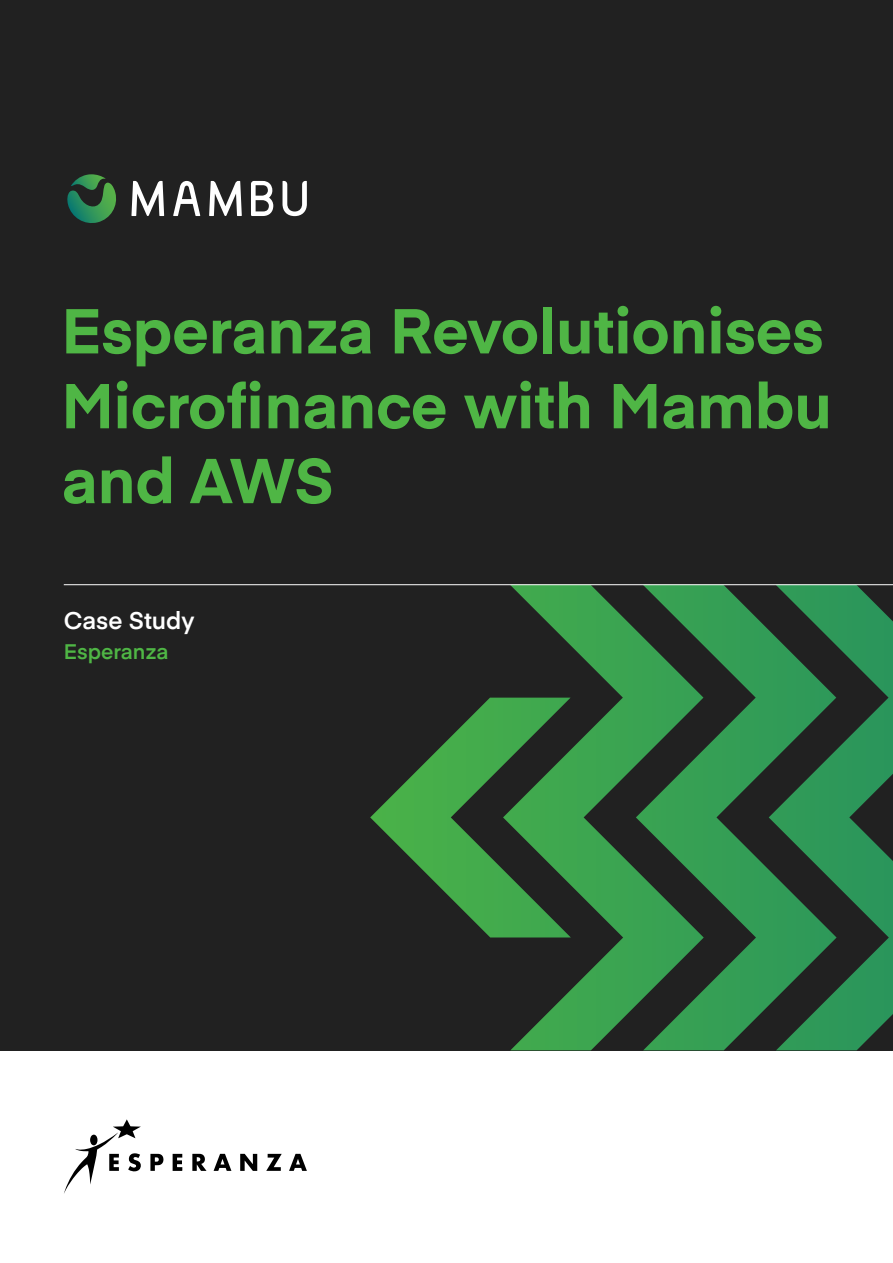
<style>
.page{position:relative;width:893px;height:1263px;background:#fff}
.page>*{position:absolute;margin:0;border:0;box-sizing:border-box;transform-origin:0 0}
.t1{font:700 62.4px/74.8px "Eina 01";color:#4fb645}
.Content{font:600 24px "Eina 01";color:#fff}
.Content-2{font:600 21px "Eina 01";color:#4fb645}
</style>
<div class="page">
<div style="left:0;top:0;width:893px;height:1050px;background:#212121"></div>
<svg style="left:370px;top:698px;width:133px;height:239px"></svg>
<svg style="left:837px;top:585px;width:56px;height:465px"></svg>
<svg style="left:704px;top:585px;width:133px;height:465px"></svg>
<svg style="left:503px;top:585px;width:201px;height:465px"></svg>
<hr style="left:64px;top:584px;width:829px;height:1px;background:#fff">
<svg style="left:240px;top:1154px;width:17px;height:17px"></svg>
<svg style="left:266px;top:1154px;width:16px;height:17px"></svg>
<svg style="left:173px;top:1154px;width:9px;height:17px"></svg>
<svg style="left:64px;top:1119px;width:77px;height:75px"></svg>
<svg style="left:192px;top:1154px;width:15px;height:17px"></svg>
<svg style="left:214px;top:1154px;width:17px;height:17px"></svg>
<svg style="left:289px;top:1154px;width:18px;height:17px"></svg>
<svg style="left:150px;top:1154px;width:13px;height:17px"></svg>
<svg style="left:251px;top:181px;width:22px;height:35px"></svg>
<svg style="left:131px;top:181px;width:33px;height:35px"></svg>
<svg style="left:209px;top:181px;width:33px;height:35px"></svg>
<svg style="left:173px;top:181px;width:27px;height:35px"></svg>
<svg style="left:282px;top:181px;width:25px;height:35px"></svg>
<svg style="left:67px;top:174px;width:49px;height:49px"></svg>
<h1 class="t1" style="left:62px;top:290px;width:772px">Esperanza Revolutionises<br>Microfinance with Mambu and AWS</h1>
<p class="Content" style="left:64px;top:602px;width:132px">Case Study</p>
<p class="Content-2" style="left:64px;top:636px;width:106px">Esperanza</p>
</div>
